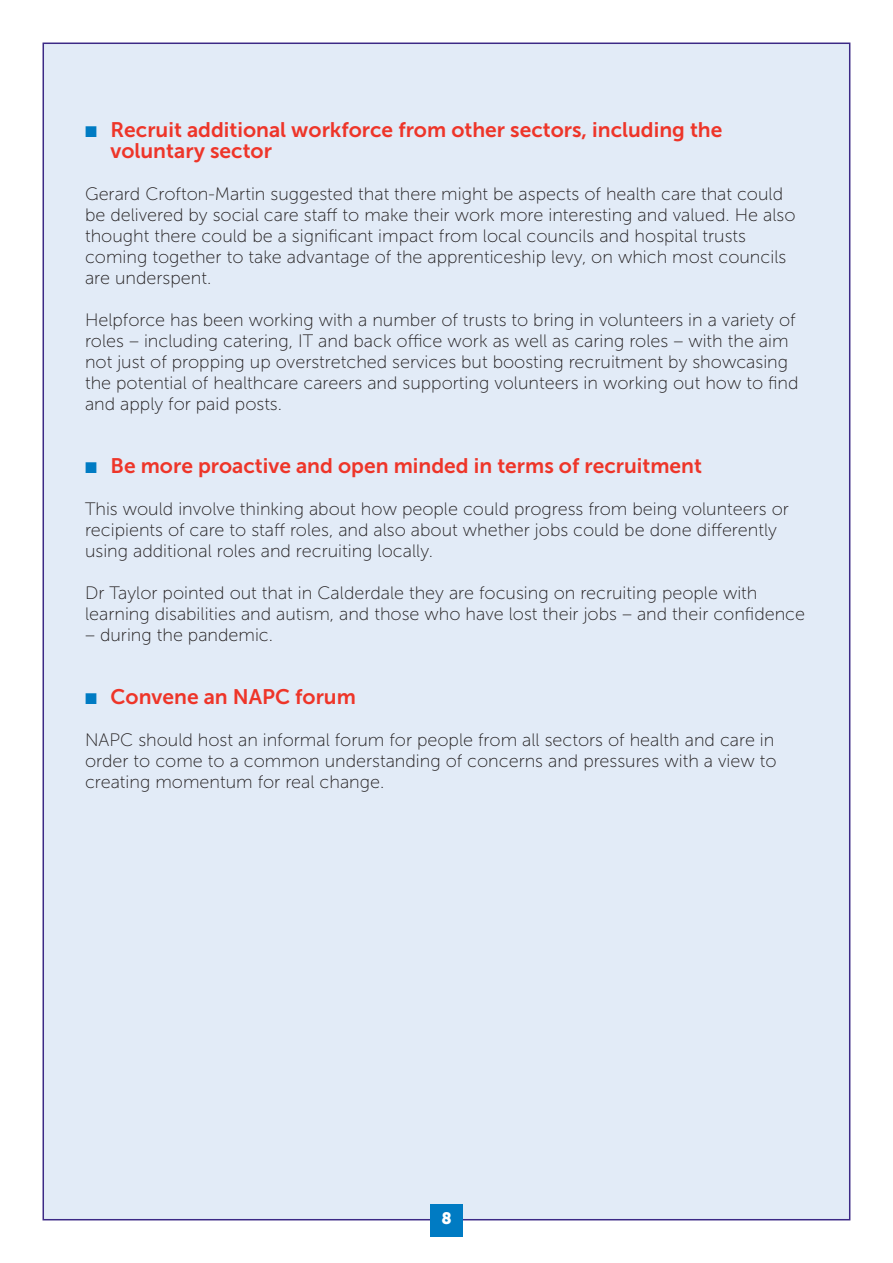
<style>
.page{position:relative;width:893px;height:1263px;background:#fff}
.page>*{position:absolute;margin:0;border:0;box-sizing:border-box;transform-origin:0 0}
.t1{font:21px/21px "Museo Sans 700";color:#ee3529}
.t2{font:18px/21px "Museo Sans 100";color:#231f20}
.t3{font:16.5px "Museo Sans 900";color:#fff}
</style>
<div class="page">
<div style="left:44px;top:44px;width:805px;height:1175px;background:#e2ebf7"></div>
<div style="left:430px;top:1204px;width:33px;height:33px;background:#007bc3"></div>
<p class="t1" style="left:111px;top:119px;width:613px">Recruit additional workforce from other sectors, including the voluntary sector</p>
<p class="t2" style="left:85px;top:183px;width:712px">Gerard Crofton-Martin suggested that there might be aspects of health care that could be delivered by social care staff to make their work more interesting and valued. He also thought there could be a significant impact from local councils and hospital trusts coming together to take advantage of the apprenticeship levy, on which most councils are underspent.</p>
<p class="t2" style="left:85px;top:309px;width:715px">Helpforce has been working with a number of trusts to bring in volunteers in a variety of roles – including catering, IT and back office work as well as caring roles – with the aim not just of propping up overstretched services but boosting recruitment by showcasing the potential of healthcare careers and supporting volunteers in working out how to find and apply for paid posts.</p>
<p class="t1" style="left:111px;top:455px;width:593px">Be more proactive and open minded in terms of recruitment</p>
<p class="t2" style="left:85px;top:498px;width:705px">This would involve thinking about how people could progress from being volunteers or recipients of care to staff roles, and also about whether jobs could be done differently using additional roles and recruiting locally.</p>
<p class="t2" style="left:85px;top:582px;width:722px">Dr Taylor pointed out that in Calderdale they are focusing on recruiting people with learning disabilities and autism, and those who have lost their jobs – and their confidence</p>
<p class="t2" style="left:85px;top:624px;width:190px">– during the pandemic.</p>
<p class="t1" style="left:111px;top:686px;width:247px">Convene an NAPC forum</p>
<p class="t2" style="left:85px;top:729px;width:693px;text-align:justify">NAPC should host an informal forum for people from all sectors of health and care in order to come to a common understanding of concerns and pressures with a view to creating momentum for real change.</p>
<p class="t3" style="left:441px;top:1209px;width:12px">8</p>
</div>
